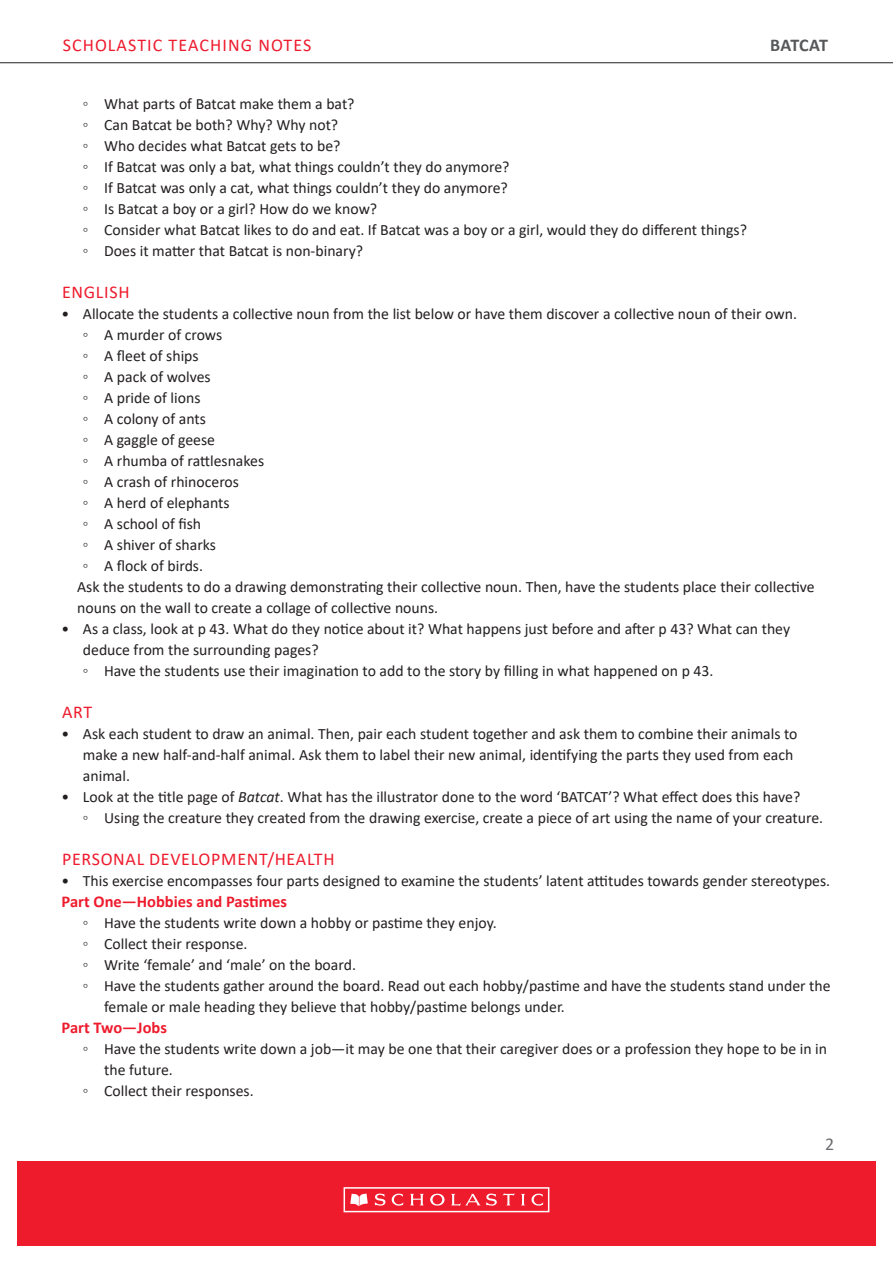
<style>
.page{position:relative;width:893px;height:1263px;background:#fff}
.page>*{position:absolute;margin:0;border:0;box-sizing:border-box;transform-origin:0 0}
.SUB_HEAD_2{font:18px "Calibri";letter-spacing:.04em;color:#ee1b2d}
.SUB_HEAD_2-2{font:18px "Calibri";letter-spacing:.06em;color:#ee1b2d}
.t1{font:700 18px "Calibri";color:#57585a}
.t2{font:18px "Calibri";color:#6c6d70}
.SUB_HEAD_3{font:700 16.5px "Calibri";color:#ee1b2d}
.Bullet_points_copy_2{font:15.75px/21px "Calibri";color:#231f20}
.s1{font-style:italic}
</style>
<div class="page">
<hr style="left:0;top:62px;width:893px;height:1px;background:#231f20">
<div style="left:17px;top:1161px;width:859px;height:85px;background:#ee1b2d"></div>
<div style="left:344px;top:1187px;width:205px;height:25px;border:2px solid #fff"></div>
<svg style="left:350px;top:1193px;width:18px;height:13px"></svg>
<svg style="left:375px;top:1193px;width:28px;height:13px"></svg>
<svg style="left:410px;top:1194px;width:14px;height:11px"></svg>
<svg style="left:521px;top:1194px;width:4px;height:11px"></svg>
<svg style="left:531px;top:1193px;width:12px;height:13px"></svg>
<svg style="left:430px;top:1194px;width:15px;height:11px"></svg>
<svg style="left:451px;top:1193px;width:64px;height:13px"></svg>
<p class="SUB_HEAD_2-2" style="left:63px;top:32px;width:250px">SCHOLASTIC TEACHING NOTES</p>
<p class="t1" style="left:770px;top:32px;width:59px">BATCAT</p>
<p class="Bullet_points_copy_2" style="left:83px;top:93px;width:273px">◦ What parts of Batcat make them a bat?</p>
<p class="Bullet_points_copy_2" style="left:83px;top:114px;width:257px">◦ Can Batcat be both? Why? Why not?</p>
<p class="Bullet_points_copy_2" style="left:83px;top:135px;width:259px">◦ Who decides what Batcat gets to be?</p>
<p class="Bullet_points_copy_2" style="left:83px;top:156px;width:428px">◦ If Batcat was only a bat, what things couldn’t they do anymore?</p>
<p class="Bullet_points_copy_2" style="left:83px;top:177px;width:426px">◦ If Batcat was only a cat, what things couldn’t they do anymore?</p>
<p class="Bullet_points_copy_2" style="left:83px;top:198px;width:296px">◦ Is Batcat a boy or a girl? How do we know?</p>
<p class="Bullet_points_copy_2" style="left:83px;top:219px;width:666px">◦ Consider what Batcat likes to do and eat. If Batcat was a boy or a girl, would they do different things?</p>
<p class="Bullet_points_copy_2" style="left:83px;top:240px;width:282px">◦ Does it matter that Batcat is non-binary?</p>
<p class="SUB_HEAD_2" style="left:62px;top:280px;width:69px">ENGLISH</p>
<p class="Bullet_points_copy_2" style="left:62px;top:303px;width:737px">• Allocate the students a collective noun from the list below or have them discover a collective noun of their own.</p>
<p class="Bullet_points_copy_2" style="left:83px;top:324px;width:141px">◦ A murder of crows</p>
<p class="Bullet_points_copy_2" style="left:83px;top:345px;width:117px">◦ A fleet of ships</p>
<p class="Bullet_points_copy_2" style="left:83px;top:366px;width:129px">◦ A pack of wolves</p>
<p class="Bullet_points_copy_2" style="left:83px;top:387px;width:119px">◦ A pride of lions</p>
<p class="Bullet_points_copy_2" style="left:83px;top:408px;width:125px">◦ A colony of ants</p>
<p class="Bullet_points_copy_2" style="left:83px;top:429px;width:134px">◦ A gaggle of geese</p>
<p class="Bullet_points_copy_2" style="left:83px;top:450px;width:183px">◦ A rhumba of rattlesnakes</p>
<p class="Bullet_points_copy_2" style="left:83px;top:471px;width:158px">◦ A crash of rhinoceros</p>
<p class="Bullet_points_copy_2" style="left:83px;top:492px;width:148px">◦ A herd of elephants</p>
<p class="Bullet_points_copy_2" style="left:83px;top:513px;width:120px">◦ A school of fish</p>
<p class="Bullet_points_copy_2" style="left:83px;top:534px;width:135px">◦ A shiver of sharks</p>
<p class="Bullet_points_copy_2" style="left:83px;top:555px;width:122px">◦ A flock of birds.</p>
<p class="Bullet_points_copy_2" style="left:77px;top:576px;width:739px">Ask the students to do a drawing demonstrating their collective noun. Then, have the students place their collective nouns on the wall to create a collage of collective nouns.</p>
<p class="Bullet_points_copy_2" style="left:83px;top:618px;width:709px;text-indent:-21px">• As a class, look at p 43. What do they notice about it? What happens just before and after p 43? What can they deduce from the surrounding pages?</p>
<p class="Bullet_points_copy_2" style="left:83px;top:660px;width:632px">◦ Have the students use their imagination to add to the story by filling in what happened on p 43.</p>
<p class="SUB_HEAD_2" style="left:62px;top:700px;width:32px">ART</p>
<p class="Bullet_points_copy_2" style="left:83px;top:723px;width:716px;text-indent:-21px">• Ask each student to draw an animal. Then, pair each student together and ask them to combine their animals to make a new half-and-half animal. Ask them to label their new animal, identifying the parts they used from each animal.</p>
<p class="Bullet_points_copy_2" style="left:62px;top:786px;width:740px">• Look at the title page of <span class="s1">Batcat</span>. What has the illustrator done to the word ‘BATCAT’? What effect does this have?</p>
<p class="Bullet_points_copy_2" style="left:83px;top:807px;width:742px">◦ Using the creature they created from the drawing exercise, create a piece of art using the name of your creature.</p>
<p class="SUB_HEAD_2" style="left:62px;top:847px;width:274px">PERSONAL DEVELOPMENT/HEALTH</p>
<p class="Bullet_points_copy_2" style="left:62px;top:870px;width:770px">• This exercise encompasses four parts designed to examine the students’ latent attitudes towards gender stereotypes.</p>
<p class="SUB_HEAD_3" style="left:62px;top:890px;width:227px">Part One—Hobbies and Pastimes</p>
<p class="Bullet_points_copy_2" style="left:83px;top:912px;width:415px">◦ Have the students write down a hobby or pastime they enjoy.</p>
<p class="Bullet_points_copy_2" style="left:83px;top:933px;width:166px">◦ Collect their response.</p>
<p class="Bullet_points_copy_2" style="left:83px;top:954px;width:275px">◦ Write ‘female’ and ‘male’ on the board.</p>
<p class="Bullet_points_copy_2" style="left:104px;top:975px;width:728px;text-indent:-21px">◦ Have the students gather around the board. Read out each hobby/pastime and have the students stand under the female or male heading they believe that hobby/pastime belongs under.</p>
<p class="SUB_HEAD_3" style="left:62px;top:1016px;width:107px">Part Two—Jobs</p>
<p class="Bullet_points_copy_2" style="left:104px;top:1038px;width:724px;text-indent:-21px">◦ Have the students write down a job—it may be one that their caregiver does or a profession they hope to be in in the future.</p>
<p class="Bullet_points_copy_2" style="left:83px;top:1080px;width:172px">◦ Collect their responses.</p>
<p class="t2" style="left:825px;top:1131px;width:11px">2</p>
</div>
